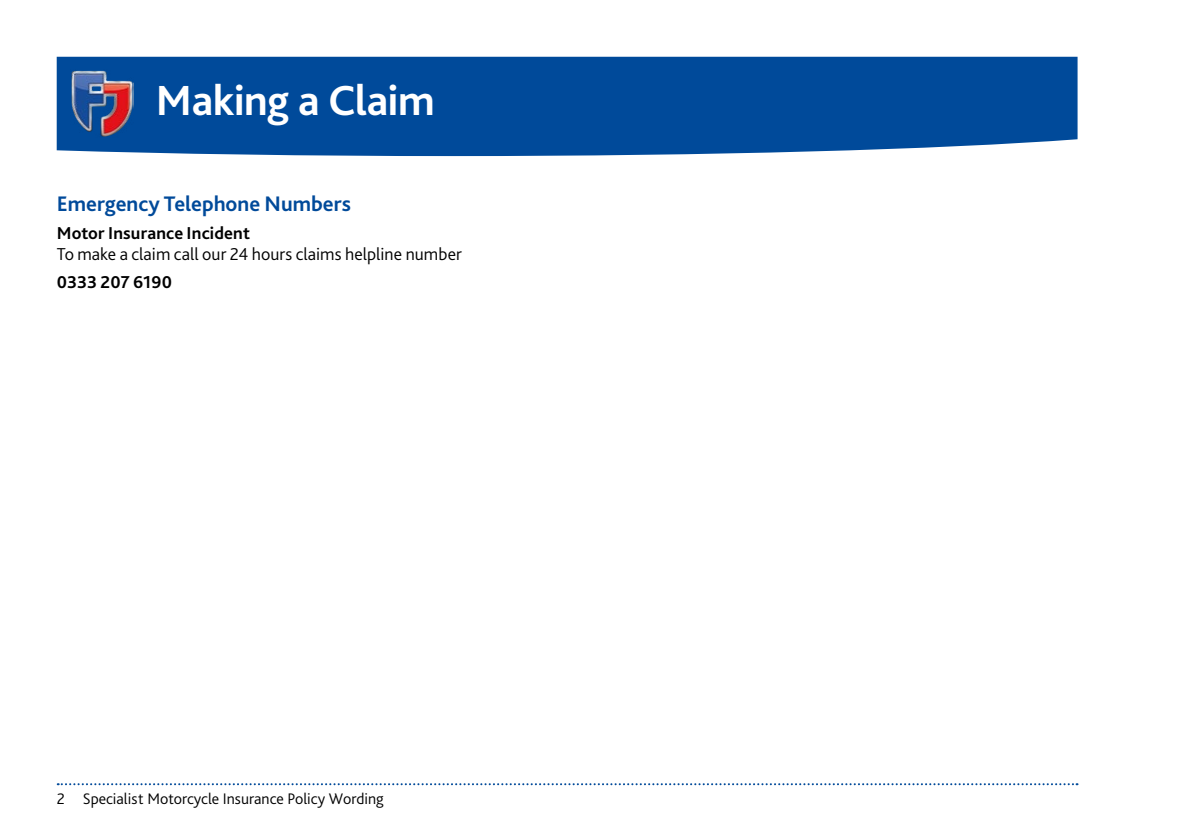
<style>
.page{position:relative;width:1191px;height:840px;background:#fff}
.page>*{position:absolute;margin:0;border:0;box-sizing:border-box;transform-origin:0 0}
.t1{font:700 44px "Bliss Pro";letter-spacing:-.01em;color:#fff}
.t2{font:700 22px "Bliss Pro";color:#004a9a}
.t3{font:300 18px "Bliss Pro";letter-spacing:.005em;color:#000}
.t4{font:700 18px "Bliss Pro";letter-spacing:.01em;color:#000}
.t5{font:300 16px "Bliss Pro";color:#000}
</style>
<div class="page">
<svg style="left:58px;top:783px;width:1019px;height:1px"></svg>
<div style="left:57px;top:57px;width:1020px;height:99px;background:#004a9a"></div>
<img style="left:71px;top:70px;width:63px;height:68px">
<p class="t1" style="left:156px;top:73px;width:280px">Making a Claim</p>
<p class="t2" style="left:57px;top:190px;width:296px">Emergency Telephone Numbers</p>
<p class="t4" style="left:57px;top:221px;width:195px">Motor Insurance Incident</p>
<p class="t3" style="left:57px;top:243px;width:407px">To make a claim call our 24 hours claims helpline number</p>
<p class="t4" style="left:57px;top:270px;width:117px">0333 207 6190</p>
<p class="t5" style="left:57px;top:788px;width:328px">2 Specialist Motorcycle Insurance Policy Wording</p>
</div>
